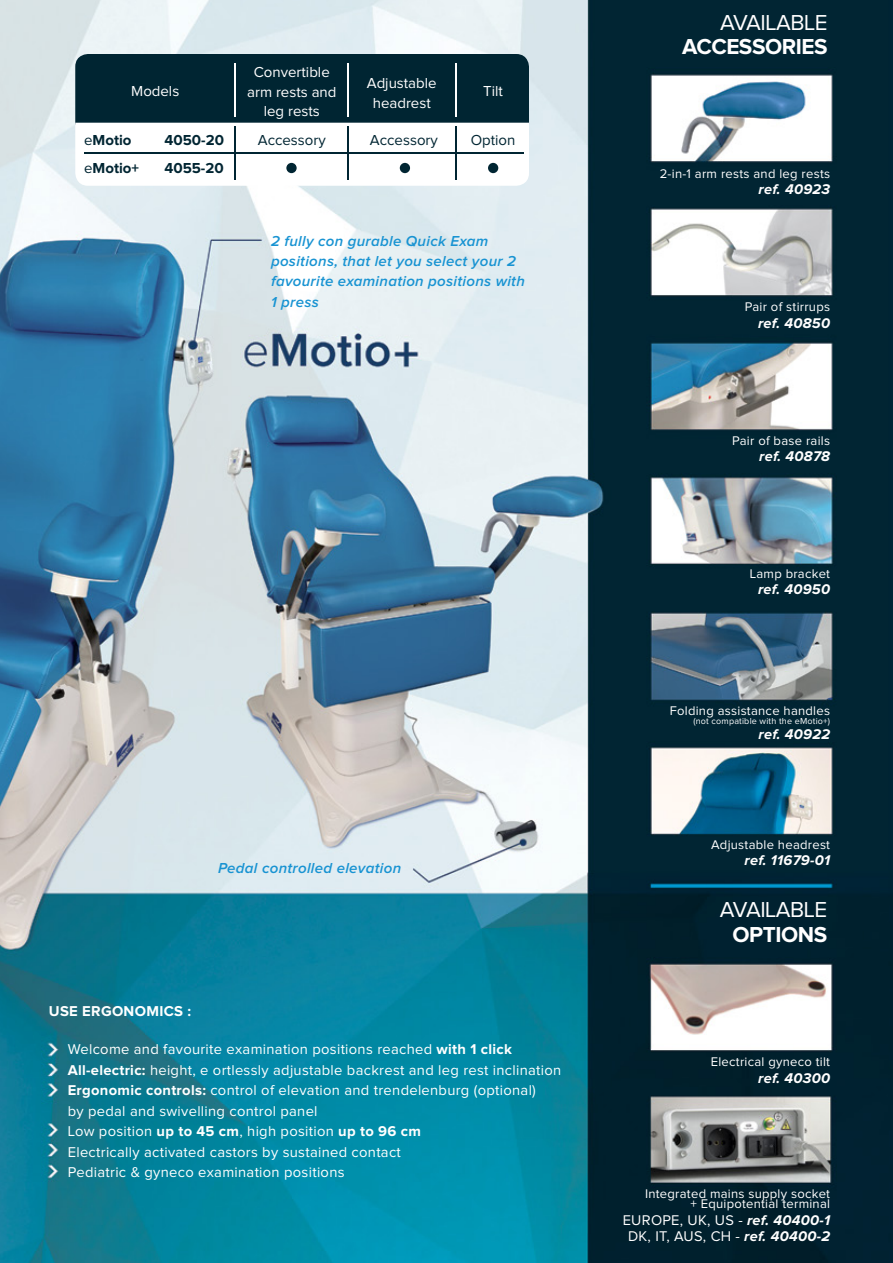
<style>
.page{position:relative;width:893px;height:1263px;background:#fff}
.page>*{position:absolute;margin:0;border:0;box-sizing:border-box;transform-origin:0 0}
.t1{font:22.5px "Proxima Nova";letter-spacing:-.02em;color:#fff}
.t2{font:700 22.5px "Proxima Nova";letter-spacing:-.02em;color:#fff}
.t3{font:italic 600 15px/20.4px "Proxima Nova";letter-spacing:.02em;color:#1893d2}
.t4{font:15px/19.5px "Proxima Nova";color:#fff;text-align:center}
.t5{font:700 15px "Proxima Nova";color:#002532}
.t6{font:15px "Proxima Nova";color:#002532}
.t7{font:700 14.85px "Proxima Nova";letter-spacing:.02em;color:#fff}
.t8{font:14.7px/20.4px "Proxima Nova";letter-spacing:.02em;color:#fff}
.t9{font:italic 700 14.55px "Proxima Nova";letter-spacing:.02em;color:#fff}
.t10{font:14.55px/15.3px "Proxima Nova";color:#fff}
.t11{font:13.05px/10.5px "Proxima Nova";letter-spacing:.02em;color:#fff;text-align:right}
.t12{font:9px "Proxima Nova";letter-spacing:.02em;color:#fff}
.s1{font-weight:400}
.s2{font-weight:700}
.s3{font-weight:700;font-style:italic}
.s4{font-weight:400;font-style:normal}
</style>
<div class="page">
<img style="left:0;top:0;width:893px;height:1263px">
<svg style="left:75px;top:54px;width:454px;height:132px"></svg>
<hr style="left:234px;top:126px;width:1px;height:54px;background:#002532">
<hr style="left:84px;top:153px;width:440px;height:1px;background:#002532">
<hr style="left:234px;top:63px;width:1px;height:54px;background:#fff">
<hr style="left:348px;top:126px;width:1px;height:54px;background:#002532">
<hr style="left:348px;top:63px;width:1px;height:54px;background:#fff">
<hr style="left:455px;top:126px;width:2px;height:54px;background:#002532">
<hr style="left:455px;top:63px;width:2px;height:54px;background:#fff">
<div style="left:286px;top:163px;width:11px;height:10px;background:#002532;border-radius:50%"></div>
<div style="left:400px;top:163px;width:10px;height:10px;background:#002532;border-radius:50%"></div>
<div style="left:488px;top:163px;width:10px;height:10px;background:#002532;border-radius:50%"></div>
<p class="t4" style="left:131px;top:82px;width:50px">Models</p>
<p class="t5" style="left:84px;top:133px;width:49px"><span class="s1">e</span>Motio</p>
<p class="t5" style="left:164px;top:133px;width:61px">4050-20</p>
<p class="t5" style="left:84px;top:161px;width:56px"><span class="s1">e</span>Motio+</p>
<p class="t5" style="left:164px;top:161px;width:61px">4055-20</p>
<p class="t4" style="left:247px;top:63px;width:91px">Convertible arm rests and leg rests</p>
<p class="t6" style="left:258px;top:133px;width:70px">Accessory</p>
<p class="t4" style="left:367px;top:74px;width:71px">Adjustable headrest</p>
<p class="t6" style="left:370px;top:133px;width:70px">Accessory</p>
<p class="t4" style="left:483px;top:82px;width:21px">Tilt</p>
<p class="t6" style="left:471px;top:133px;width:46px">Option</p>
<p class="t3" style="left:271px;top:231px;width:255px">2 fully con gurable Quick Exam positions, that let you select your 2 favourite examination positions with<br>1 press</p>
<p class="t3" style="left:218px;top:858px;width:185px">Pedal controlled elevation</p>
<p class="t7" style="left:49px;top:1004px;width:144px">use erGonomics :</p>
<p class="t8" style="left:68px;top:1040px;width:495px">Welcome and favourite examination positions reached <span class="s2">with 1 click All-electric:</span> height, e ortlessly adjustable backrest and leg rest inclination <span class="s2">Ergonomic controls:</span> control of elevation and trendelenburg (optional)<br>by pedal and swivelling control panel<br>Low position <span class="s2">up to 45 cm</span>, high position <span class="s2">up to 96 cm<br></span>Electrically activated castors by sustained contact<br>Pediatric &amp; gyneco examination positions</p>
<h1 class="t1" style="left:720px;top:12px;width:106px">avaI lable</h1>
<h1 class="t2" style="left:682px;top:36px;width:147px">accessories</h1>
<p class="t11" style="left:660px;top:169px;width:172px">2-in-1 arm rests and leg rests</p>
<p class="t9" style="left:759px;top:183px;width:73px">ref. 40923</p>
<p class="t11" style="left:745px;top:302px;width:87px">Pair of stirrups</p>
<p class="t9" style="left:758px;top:316px;width:74px">ref. 40850</p>
<p class="t11" style="left:732px;top:436px;width:99px">Pair of base rails</p>
<p class="t9" style="left:759px;top:449px;width:72px">ref. 40878</p>
<p class="t11" style="left:750px;top:569px;width:82px">Lamp bracket</p>
<p class="t9" style="left:758px;top:583px;width:74px">ref. 40950</p>
<p class="t11" style="left:670px;top:705px;width:162px">Folding assistance handles</p>
<p class="t12" style="left:693px;top:717px;width:138px">(not compatible with the eMotio+)</p>
<p class="t9" style="left:758px;top:728px;width:73px">ref. 40922</p>
<p class="t11" style="left:711px;top:840px;width:120px">Adjustable headrest</p>
<p class="t9" style="left:745px;top:854px;width:87px">ref. 11679-01</p>
<h1 class="t1" style="left:720px;top:900px;width:106px">avaI lable</h1>
<h1 class="t2" style="left:732px;top:924px;width:96px">oPtions</h1>
<p class="t11" style="left:711px;top:1057px;width:121px">Electrical gyneco tilt</p>
<p class="t9" style="left:758px;top:1071px;width:73px">ref. 40300</p>
<p class="t11" style="left:645px;top:1188px;width:187px">I ntegrated mains supply socket + Equipotential terminal</p>
<p class="t10" style="left:623px;top:1213px;width:20px">EURO</p>
<p class="t10" style="left:628px;top:1213px;width:204px;text-indent:34px">PE, U K, US - <span class="s3">ref. 40400-1<br></span>DK, IT, AUS</p>
<p class="t9" style="left:703px;top:1229px;width:129px"><span class="s4">, CH -</span> ref. 40400-2</p>
</div>
